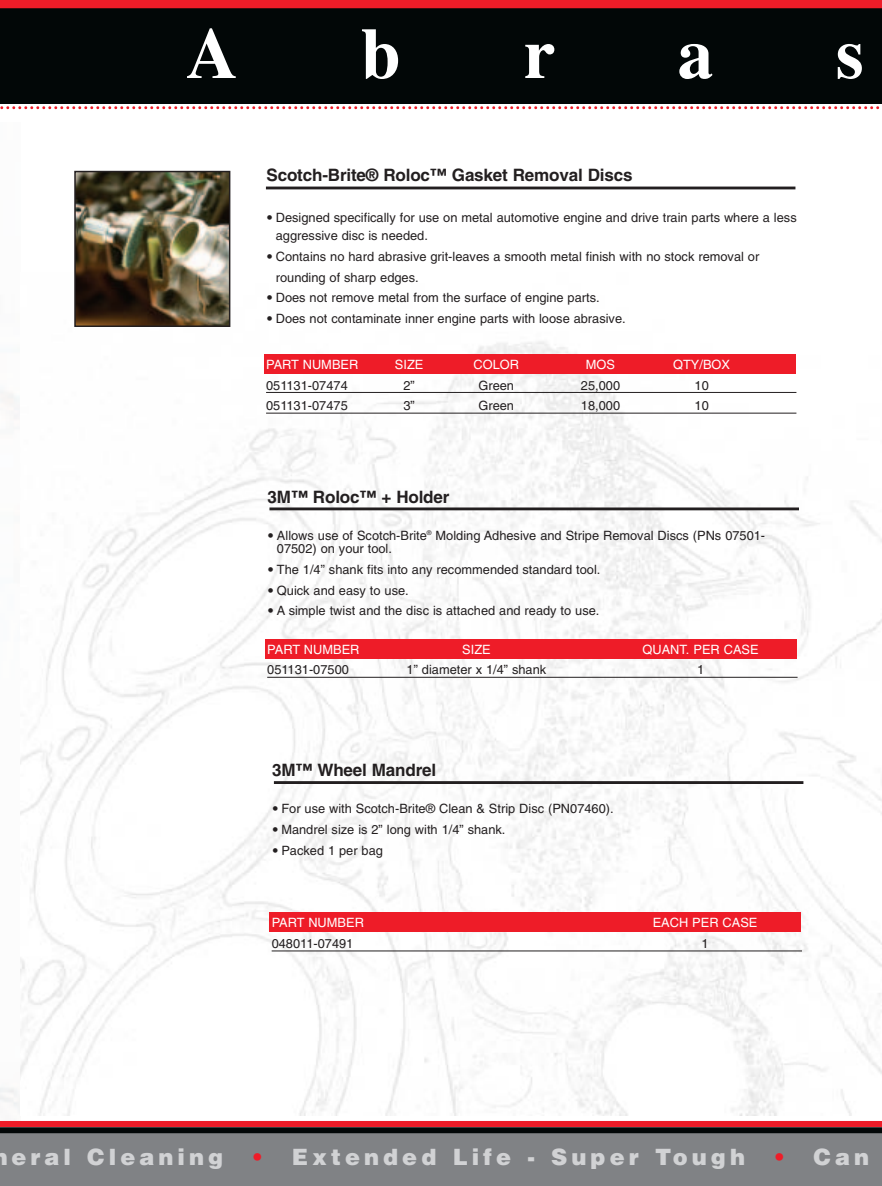
<style>
.page{position:relative;width:882px;height:1186px;background:#fff}
.page>*{position:absolute;margin:0;border:0;box-sizing:border-box;transform-origin:0 0}
.t1{font:700 72px "Times";color:#fff}
.t2{font:900 22.5px "Helvetica";letter-spacing:.18em;color:#d1d2d4}
.t3{font:700 17.1px "Helvetica";letter-spacing:-.01em;color:#231f20}
.t4{font:12.9px/18px "Helvetica";color:#231f20}
.t5{font:12.9px "Helvetica";color:#fff}
.s1{font-family:"Helvetica Neue";font-weight:900}
.s2{color:#ee1c28}
</style>
<div class="page">
<img style="left:20px;top:273px;width:862px;height:842px">
<div style="left:0;top:0;width:882px;height:104px;background:#020707"></div>
<div style="left:0;top:1133px;width:882px;height:53px;background:#808285"></div>
<div style="left:0;top:1121px;width:882px;height:6px;background:#ee1c28"></div>
<div style="left:0;top:1127px;width:882px;height:6px;background:#020707"></div>
<div style="left:264px;top:354px;width:531px;height:19px;background:#ee1c28"></div>
<hr style="left:266px;top:187px;width:529px;height:2px;background:#231f20">
<hr style="left:266px;top:392px;width:530px;height:1px;background:#231f20">
<hr style="left:266px;top:413px;width:530px;height:1px;background:#231f20">
<div style="left:0;top:0;width:882px;height:8px;background:#ee1c28"></div>
<svg style="left:0;top:106px;width:880px;height:3px"></svg>
<img style="left:77px;top:174px;width:150px;height:150px">
<div style="left:74px;top:171px;width:156px;height:156px;border:2px solid #231f20"></div>
<div style="left:265px;top:639px;width:531px;height:19px;background:#ee1c28"></div>
<hr style="left:269px;top:507px;width:530px;height:3px;background:#231f20">
<hr style="left:267px;top:677px;width:531px;height:1px;background:#231f20">
<div style="left:270px;top:913px;width:531px;height:19px;background:#ee1c28"></div>
<hr style="left:274px;top:781px;width:529px;height:3px;background:#231f20">
<hr style="left:272px;top:950px;width:530px;height:1px;background:#231f20">
<h1 class="t1" style="left:186px;top:12px;width:53px">A</h1>
<h1 class="t1" style="left:361px;top:12px;width:41px">b</h1>
<h1 class="t1" style="left:523px;top:12px;width:33px">r</h1>
<h1 class="t1" style="left:678px;top:12px;width:37px">a</h1>
<h1 class="t1" style="left:836px;top:12px;width:29px">s</h1>
<h3 class="t3" style="left:267px;top:168px;width:368px">Scotch-Brite® Roloc™ Gasket Removal Discs</h3>
<p class="t4" style="left:276px;top:210px;width:522px;text-indent:-9px"><span class="s1">•</span> Designed specifically for use on metal automotive engine and drive train parts where a less aggressive disc is needed.</p>
<p class="t4" style="left:276px;top:247px;width:485px;line-height:20.7px;text-indent:-9px"><span class="s1">•</span> Contains no hard abrasive grit-leaves a smooth metal finish with no stock removal or rounding of sharp edges.</p>
<p class="t4" style="left:267px;top:290px;width:335px"><span class="s1">•</span> Does not remove metal from the surface of engine parts.</p>
<p class="t4" style="left:267px;top:310px;width:361px"><span class="s1">•</span> Does not contaminate inner engine parts with loose abrasive.</p>
<p class="t5" style="left:266px;top:360px;width:94px">PART NUMBER</p>
<p class="t5" style="left:395px;top:360px;width:30px">SIZE</p>
<p class="t5" style="left:473px;top:360px;width:47px">COLOR</p>
<p class="t5" style="left:586px;top:360px;width:31px">MOS</p>
<p class="t5" style="left:673px;top:360px;width:59px">QTY/BOX</p>
<p class="t4" style="left:266px;top:377px;width:83px">051131-07474</p>
<p class="t4" style="left:403px;top:377px;width:13px">2”</p>
<p class="t4" style="left:478px;top:377px;width:37px">Green</p>
<p class="t4" style="left:581px;top:377px;width:41px">25,000</p>
<p class="t4" style="left:695px;top:377px;width:16px">10</p>
<p class="t4" style="left:266px;top:398px;width:83px">051131-07475</p>
<p class="t4" style="left:403px;top:398px;width:13px">3”</p>
<p class="t4" style="left:478px;top:398px;width:37px">Green</p>
<p class="t4" style="left:581px;top:398px;width:41px">18,000</p>
<p class="t4" style="left:695px;top:398px;width:16px">10</p>
<h3 class="t3" style="left:268px;top:490px;width:183px">3M™ Roloc™ + Holder</h3>
<p class="t4" style="left:277px;top:530px;width:490px;line-height:13.5px;text-indent:-9px"><span class="s1">•</span> Allows use of Scotch-Brite<sup>®</sup> Molding Adhesive and Stripe Removal Discs (PNs 07501-<br>07502) on your tool.</p>
<p class="t4" style="left:268px;top:561px;width:334px"><span class="s1">•</span> The 1/4” shank fits into any recommended standard tool.</p>
<p class="t4" style="left:268px;top:582px;width:143px"><span class="s1">•</span> Quick and easy to use.</p>
<p class="t4" style="left:268px;top:603px;width:333px"><span class="s1">•</span> A simple twist and the disc is attached and ready to use.</p>
<p class="t5" style="left:267px;top:644px;width:94px">PART NUMBER</p>
<p class="t5" style="left:462px;top:644px;width:30px">SIZE</p>
<p class="t5" style="left:643px;top:644px;width:118px">QUANT. PER CASE</p>
<p class="t4" style="left:267px;top:662px;width:83px">051131-07500</p>
<p class="t4" style="left:407px;top:662px;width:141px">1” diameter x 1/4” shank</p>
<p class="t4" style="left:697px;top:662px;width:9px">1</p>
<h3 class="t3" style="left:272px;top:763px;width:166px">3M™ Wheel Mandrel</h3>
<p class="t4" style="left:272px;top:801px;width:343px"><span class="s1">•</span> For use with Scotch-Brite® Clean &amp; Strip Disc (PN07460).</p>
<p class="t4" style="left:272px;top:822px;width:235px"><span class="s1">•</span> Mandrel size is 2” long with 1/4” shank.</p>
<p class="t4" style="left:272px;top:842px;width:112px"><span class="s1">•</span> Packed 1 per bag</p>
<p class="t5" style="left:272px;top:918px;width:94px">PART NUMBER</p>
<p class="t5" style="left:653px;top:918px;width:106px">EACH PER CASE</p>
<p class="t4" style="left:272px;top:936px;width:83px">048011-07491</p>
<p class="t4" style="left:701px;top:936px;width:9px">1</p>
<h2 class="t2" style="left:11px;top:1144px;width:213px">eral Cleaning</h2>
<h2 class="t2" style="left:252px;top:1144px;width:495px"><span class="s2">•</span> Extended Life - Super Tough</h2>
<h2 class="t2" style="left:774px;top:1144px;width:97px"><span class="s2">•</span> Can</h2>
</div>
